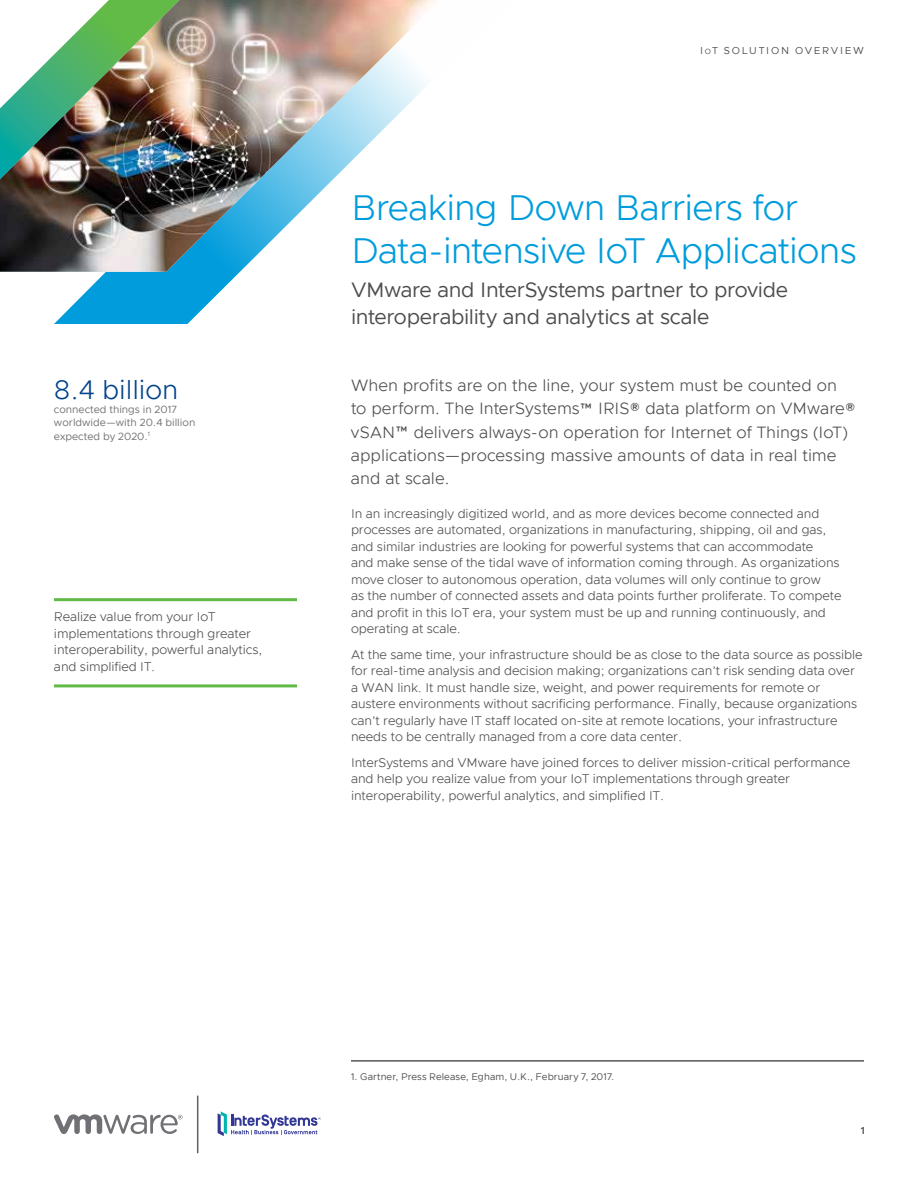
<style>
.page{position:relative;width:918px;height:1188px;background:#fff}
.page>*{position:absolute;margin:0;border:0;box-sizing:border-box;transform-origin:0 0}
.t1{font:300 36px/43.5px "Metropolis";letter-spacing:-.02em;color:#009cdc}
.t2{font:300 27px "Metropolis";color:#00438c}
.t3{font:21px/27px "Metropolis";letter-spacing:-.015em;color:#4d4d4f}
.t4{font:300 16.5px/23.2px "Metropolis";letter-spacing:.005em;color:#4d4d4f}
.t5{font:300 12.75px/16.5px "Metropolis";letter-spacing:-.005em;color:#4d4d4f}
.t6{font:10.5px/13.5px "Metropolis";color:#717073}
.t7{font:10.2px "Metropolis";letter-spacing:.165em;color:#4d4d4f}
.t8{font:600 10.2px "Metropolis";color:#4d4d4f}
.t9{font:9.75px "Metropolis";letter-spacing:.01em;color:#4d4d4f}
.s1{font-size:7.65px}
</style>
<div class="page">
<svg style="left:54px;top:1114px;width:129px;height:20px"></svg>
<hr style="left:197px;top:1096px;width:1px;height:57px;background:#636165">
<svg style="left:218px;top:1111px;width:103px;height:25px"></svg>
<svg style="left:54px;top:272px;width:186px;height:52px;fill:#009cdc"></svg>
<img style="left:0;top:0;width:436px;height:272px">
<hr style="left:54px;top:598px;width:243px;height:3px;background:#62bb46">
<hr style="left:54px;top:684px;width:243px;height:3px;background:#62bb46">
<hr style="left:351px;top:1061px;width:513px;height:1px;background:#000">
<h2 class="t2" style="left:54px;top:373px;width:126px">8.4 billion</h2>
<p class="t6" style="left:54px;top:403px;width:143px">connected things in 2017 worldwide—with 20.4 billion expected by 2020.<sup>1</sup></p>
<p class="t5" style="left:54px;top:609px;width:210px">Realize value from your IoT implementations through greater interoperability, powerful analytics, and simplified IT.</p>
<p class="t7" style="left:700px;top:44px;width:165px">I<span class="s1">o</span>T SOLUTION OVERVIEW</p>
<h1 class="t1" style="left:351px;top:186px;width:507px">Breaking Down Barriers for<br>Data‑intensive IoT Applications</h1>
<h3 class="t3" style="left:351px;top:276px;width:439px">VMware and InterSystems partner to provide interoperability and analytics at scale</h3>
<p class="t4" style="left:351px;top:374px;width:506px">When profits are on the line, your system must be counted on to perform. The InterSystems™ IRIS® data platform on VMware® vSAN™ delivers always‑on operation for Internet of Things (IoT) applications—processing massive amounts of data in real time and at scale.</p>
<p class="t5" style="left:351px;top:505px;width:492px">In an increasingly digitized world, and as more devices become connected and processes are automated, organizations in manufacturing, shipping, oil and gas, and similar industries are looking for powerful systems that can accommodate<br>and make sense of the tidal wave of information coming through. As organizations move closer to autonomous operation, data volumes will only continue to grow<br>as the number of connected assets and data points further proliferate. To compete and profit in this IoT era, your system must be up and running continuously, and operating at scale.</p>
<p class="t5" style="left:351px;top:646px;width:513px">At the same time, your infrastructure should be as close to the data source as possible for real‑time analysis and decision making; organizations can’t risk sending data over a WAN link. It must handle size, weight, and power requirements for remote or austere environments without sacrificing performance. Finally, because organizations can’t regularly have IT staff located on‑site at remote locations, your infrastructure needs to be centrally managed from a core data center.</p>
<p class="t5" style="left:351px;top:754px;width:501px">InterSystems and VMware have joined forces to deliver mission‑critical performance and help you realize value from your IoT implementations through greater interoperability, powerful analytics, and simplified IT.</p>
<p class="t9" style="left:351px;top:1071px;width:265px">1. Gartner, Press Release, Egham, U.K., February 7, 2017.</p>
<p class="t8" style="left:861px;top:1124px;width:6px">1</p>
</div>
